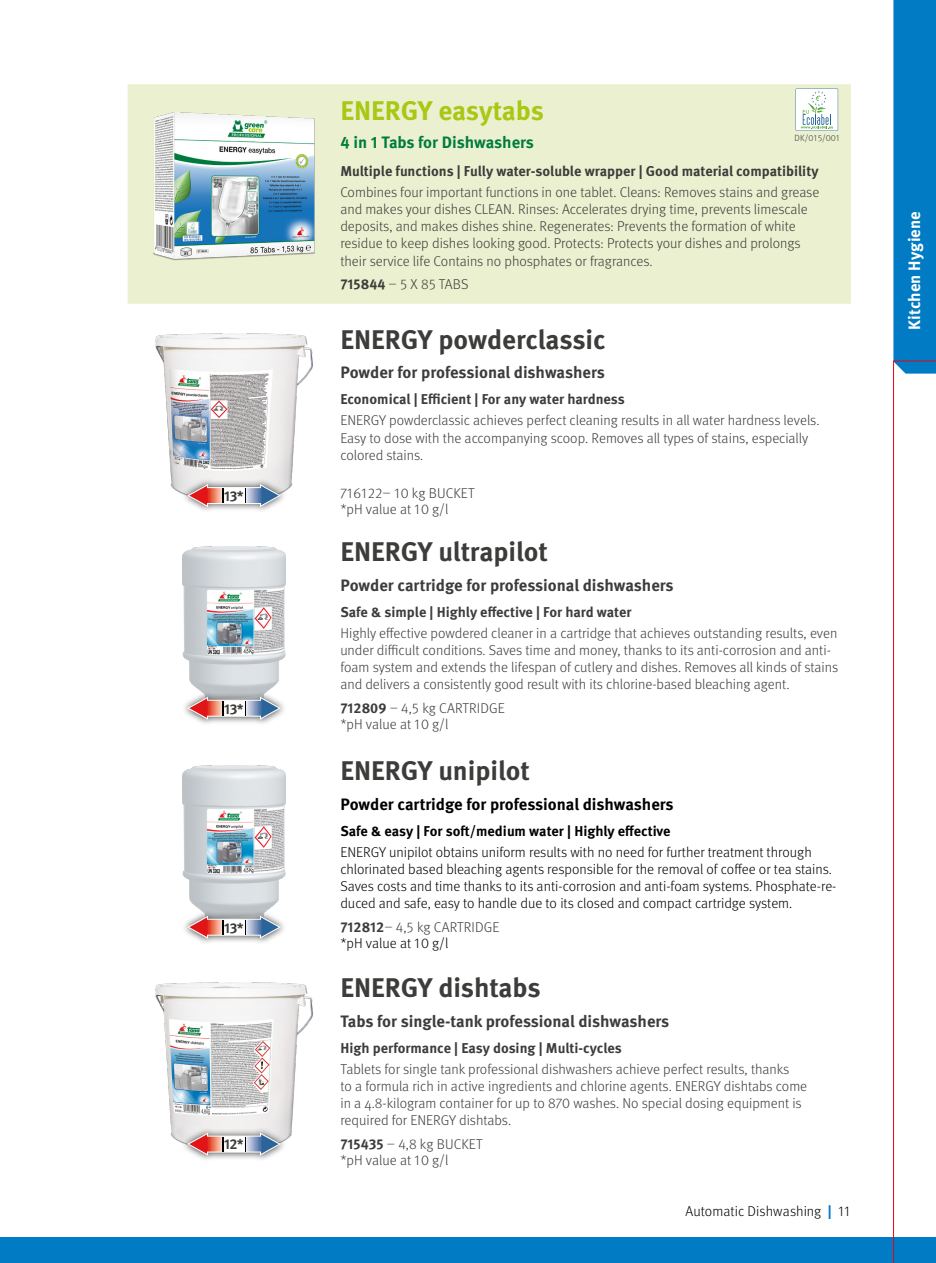
<style>
.page{position:relative;width:936px;height:1263px;background:#fff}
.page>*{position:absolute;margin:0;border:0;box-sizing:border-box;transform-origin:0 0}
.t1{font:700 27px "Meta Pro";color:#3c3c3b}
.t2{font:700 27px "Meta Pro";color:#a8c813}
.t3{font:700 16.5px "Meta Pro";letter-spacing:-.01em;color:#3c3c3b}
.t4{font:700 16.5px "Meta Pro";letter-spacing:-.005em;color:#000}
.t5{font:700 16.5px "Meta Pro";letter-spacing:-.01em;color:#007b3d}
.t6{font:700 16.5px "Meta Pro";letter-spacing:-.005em;color:#fff}
.t7{font:300 14.25px/17.1px "Meta Pro";color:#3c3c3b}
.t8{font:300 14.25px/17.1px "Meta Pro";color:#000}
.t9{font:700 14.25px "Meta Pro";color:#3c3c3b}
.t10{font:700 14.25px "Meta Pro";color:#000}
.t11{font:300 9px "Meta Pro";color:#3c3c3b}
.s1{font-weight:700}
.s2{color:#000}
.s3{font-weight:700;color:#007bc4}
</style>
<div class="page">
<div style="left:128px;top:84px;width:722px;height:220px;background:#ebf1d0"></div>
<img style="left:152px;top:112px;width:163px;height:148px">
<svg style="left:795px;top:88px;width:43px;height:43px"></svg>
<img style="left:156px;top:334px;width:156px;height:160px">
<div style="left:181px;top:478px;width:106px;height:36px;background:#000;opacity:.75"></div>
<svg style="left:187px;top:484px;width:94px;height:23px"></svg>
<img style="left:183px;top:546px;width:102px;height:144px">
<div style="left:181px;top:690px;width:106px;height:36px;background:#000;opacity:.75"></div>
<svg style="left:187px;top:697px;width:94px;height:23px"></svg>
<img style="left:183px;top:765px;width:102px;height:144px">
<div style="left:181px;top:909px;width:106px;height:36px;background:#000;opacity:.75"></div>
<svg style="left:187px;top:916px;width:94px;height:23px"></svg>
<img style="left:155px;top:982px;width:157px;height:161px">
<div style="left:181px;top:1126px;width:106px;height:36px;background:#000;opacity:.75"></div>
<svg style="left:187px;top:1132px;width:94px;height:23px"></svg>
<div style="left:0;top:1237px;width:935px;height:26px;background:#007bc4"></div>
<svg style="left:893px;top:0;width:42px;height:1263px"></svg>
<p class="t9" style="left:224px;top:485px;width:21px">13*</p>
<p class="t9" style="left:224px;top:697px;width:21px">13*</p>
<p class="t9" style="left:224px;top:916px;width:21px">13*</p>
<p class="t9" style="left:224px;top:1133px;width:21px">12*</p>
<h1 class="t2" style="left:340px;top:90px;width:205px">ENERGY easytabs</h1>
<p class="t5" style="left:340px;top:129px;width:195px">4 in 1 Tabs for Dishwashers</p>
<p class="t9" style="left:340px;top:160px;width:479px">Multiple functions | Fully water-soluble wrapper | Good material compatibility</p>
<p class="t7" style="left:340px;top:183px;width:480px">Combines four important functions in one tablet. Cleans: Removes stains and grease and makes your dishes CLEAN. Rinses: Accelerates drying time, prevents limescale deposits, and makes dishes shine. Regenerates: Prevents the formation of white residue to keep dishes looking good. Protects: Protects your dishes and prolongs their service life Contains no phosphates or fragrances.</p>
<p class="t7" style="left:340px;top:275px;width:129px"><span class="s1">715844</span> – 5 X 85 TABS</p>
<p class="t11" style="left:794px;top:131px;width:47px">DK/015/001</p>
<h1 class="t1" style="left:340px;top:318px;width:267px">ENERGY powderclassic</h1>
<p class="t3" style="left:340px;top:359px;width:266px">Powder for professional dishwashers</p>
<p class="t9" style="left:340px;top:388px;width:286px">Economical | Efficient | For any water hardness</p>
<p class="t7" style="left:340px;top:411px;width:480px">ENERGY powderclassic achieves perfect cleaning results in all water hardness levels.<br>Easy to dose with the accompanying scoop. Removes all types of stains, especially colored stains.</p>
<p class="t7" style="left:340px;top:484px;width:135px;line-height:16.5px">716122– 10 kg BUCKET *pH value at 10 g/l</p>
<h1 class="t1" style="left:340px;top:531px;width:209px">ENERGY ultrapilot</h1>
<p class="t3" style="left:340px;top:572px;width:335px">Powder cartridge for professional dishwashers</p>
<p class="t9" style="left:340px;top:601px;width:293px">Safe &amp; simple | Highly effective | For hard water</p>
<p class="t7" style="left:340px;top:624px;width:499px">Highly effective powdered cleaner in a cartridge that achieves outstanding results, even under difficult conditions. Saves time and money, thanks to its anti-corrosion and anti&shy;foam system and extends the lifespan of cutlery and dishes. Removes all kinds of stains and delivers a consistently good result with its chlorine-based bleaching agent.</p>
<p class="t7" style="left:340px;top:699px;width:166px;line-height:16.5px"><span class="s1">712809</span> – 4,5 kg CARTRIDGE *pH value at 10 g/l</p>
<h1 class="t1" style="left:340px;top:750px;width:191px">ENERGY unipilot</h1>
<p class="t4" style="left:340px;top:791px;width:335px">Powder cartridge for professional dishwashers</p>
<p class="t10" style="left:340px;top:820px;width:331px">Safe &amp; easy | For soft/medium water | Highly effective</p>
<p class="t8" style="left:340px;top:843px;width:497px">ENERGY unipilot obtains uniform results with no need for further treatment through chlorinated based bleaching agents responsible for the removal of coffee or tea stains.<br>Saves costs and time thanks to its anti-corrosion and anti-foam systems. Phosphate-re&shy;duced and safe, easy to handle due to its closed and compact cartridge system.</p>
<p class="t7" style="left:340px;top:918px;width:161px;line-height:16.5px"><span class="s1">712812</span>– 4,5 kg CARTRIDGE <span class="s2">*pH value at 10 g/l</span></p>
<h1 class="t1" style="left:340px;top:967px;width:202px">ENERGY dishtabs</h1>
<p class="t3" style="left:340px;top:1008px;width:330px">Tabs for single-tank professional dishwashers</p>
<p class="t9" style="left:340px;top:1036px;width:283px">High performance | Easy dosing | Multi-cycles</p>
<p class="t7" style="left:340px;top:1060px;width:468px">Tablets for single tank professional dishwashers achieve perfect results, thanks<br>to a formula rich in active ingredients and chlorine agents. ENERGY dishtabs come in a 4.8-kilogram container for up to 870 washes. No special dosing equipment is required for ENERGY dishtabs.</p>
<p class="t7" style="left:340px;top:1135px;width:143px;line-height:16.5px"><span class="s1">715435</span> – 4,8 kg BUCKET *pH value at 10 g/l</p>
<p class="t8" style="left:685px;top:1202px;width:167px">Automatic Dishwashing <span class="s3">|</span> 11</p>
<p class="t6" style="left:901px;top:330px;width:120px;rotate:-90deg">Kitchen Hygiene</p>
</div>
